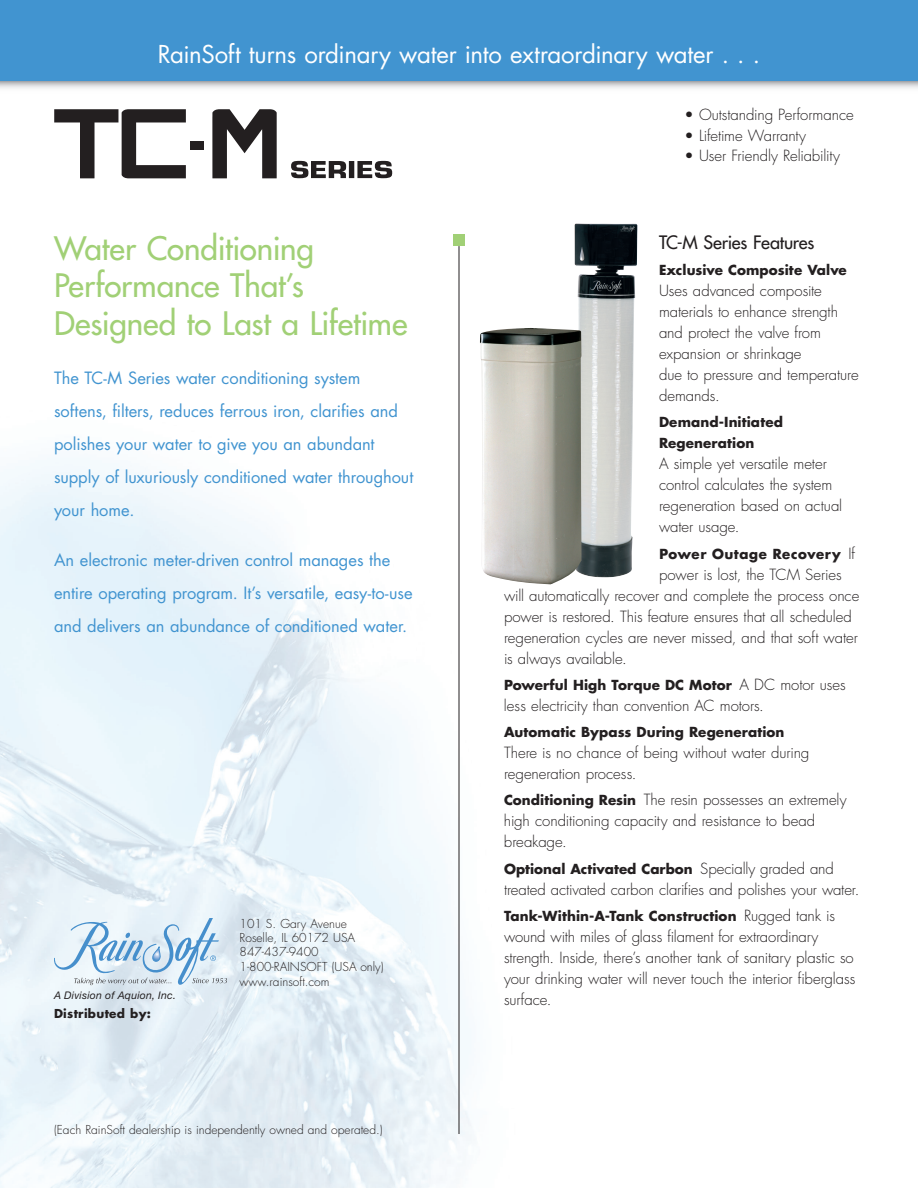
<style>
.page{position:relative;width:918px;height:1188px;background:#fff}
.page>*{position:absolute;margin:0;border:0;box-sizing:border-box;transform-origin:0 0}
.t1{font:82.5px "Orena";color:#231f20}
.t2{font:500 31.5px/37.5px "Futura Std";letter-spacing:-.005em;color:#a1d076}
.t3{font:24px "Futura Std";letter-spacing:-.01em;color:#fff}
.t4{font:500 18px "Futura Std";letter-spacing:-.01em;color:#231f20}
.t5{font:16.5px/33px "Futura Std";letter-spacing:-.005em;color:#4194d0}
.t6{font:300 15px/21px "Futura Std";letter-spacing:-.005em;color:#231f20}
.t7{font:300 15px/21px "Futura";letter-spacing:-.005em;color:#231f20}
.t8{font:700 13.5px/21px "Futura Std";letter-spacing:.005em;color:#231f20}
.t9{font:700 13.5px "Futura";letter-spacing:.02em;color:#231f20}
.t10{font:300 12px/14.4px "Futura Std";color:#231f20}
.t11{font:700 12px "Futura Std";letter-spacing:.025em;color:#231f20}
.t12{font:italic 10.5px "Helvetica Neue LT Std";letter-spacing:.02em;color:#231f20}
.s1{font-weight:300;font-size:15px}
.s2{font-weight:700;font-size:13.5px}
</style>
<div class="page">
<img style="left:0;top:141px;width:472px;height:1047px">
<hr style="left:459px;top:246px;width:1px;height:888px;background:#231f20">
<div style="left:453px;top:234px;width:12px;height:12px;background:#a1d076"></div>
<svg style="left:54px;top:918px;width:173px;height:67px;background:#cadeed"></svg>
<div style="left:0;top:0;width:918px;height:81px;background:#4194d0"></div>
<img style="left:574px;top:224px;width:61px;height:353px">
<img style="left:480px;top:328px;width:101px;height:256px">
<svg style="left:291px;top:161px;width:101px;height:17px"></svg>
<div style="left:191px;top:141px;width:13px;height:9px;background:#231f20"></div>
<h3 class="t3" style="left:158px;top:39px;width:604px">RainSoft turns ordinary water into extraordinary water . . .</h3>
<h1 class="t1" style="left:54px;top:109px;width:228px">TC M</h1>
<h2 class="t2" style="left:54px;top:230px;width:355px">Water Conditioning<br>Performance That’s<br>Designed to Last a Lifetime</h2>
<p class="t5" style="left:54px;top:362px;width:361px">The TC-M Series water conditioning system softens, filters, reduces ferrous iron, clarifies and polishes your water to give you an abundant supply of luxuriously conditioned water throughout your home.</p>
<p class="t5" style="left:54px;top:544px;width:360px">An electronic meter-driven control manages the entire operating program. It’s versatile, easy-to-use and delivers an abundance of conditioned water.</p>
<p class="t12" style="left:54px;top:989px;width:123px">A Division of Aquion, Inc.</p>
<p class="t11" style="left:54px;top:1005px;width:98px">Distributed by:</p>
<p class="t10" style="left:240px;top:917px;width:146px">101 S. Gary Avenue<br>Roselle, IL 60172 USA<br>847-437-9400<br>1-800-RAINSOFT (USA only) www.rainsoft.com</p>
<p class="t10" style="left:54px;top:1123px;width:330px">(Each RainSoft dealership is independently owned and operated.)</p>
<p class="t6" style="left:685px;top:105px;width:171px">• Outstanding Performance</p>
<p class="t6" style="left:685px;top:125px;width:123px">• Lifetime Warranty</p>
<p class="t6" style="left:685px;top:146px;width:157px">• User Friendly Reliability</p>
<p class="t4" style="left:659px;top:231px;width:157px">TC-M Series Features</p>
<p class="t8" style="left:659px;top:259px;width:189px">Exclusive Composite Valve</p>
<p class="t6" style="left:659px;top:281px;width:201px">Uses advanced composite materials to enhance strength and protect the valve from expansion or shrinkage<br>due to pressure and temperature demands.</p>
<p class="t8" style="left:659px;top:412px;width:125px">Demand-Initiated<br>Regeneration</p>
<p class="t6" style="left:659px;top:454px;width:185px">A simple yet versatile meter control calculates the system regeneration based on actual water usage.</p>
<p class="t9" style="left:659px;top:544px;width:198px">Power Outage Recovery <span class="s1">If</span></p>
<p class="t7" style="left:504px;top:564px;width:357px;text-indent:155px">power is lost, the TCM Series will automatically recover and complete the process once power is restored. This feature ensures that all scheduled regeneration cycles are never missed, and that soft water is always available.</p>
<p class="t8" style="left:504px;top:674px;width:343px">Powerful High Torque DC Motor <span class="s1">A DC motor uses</span></p>
<p class="t6" style="left:504px;top:695px;width:261px">less electricity than convention AC motors.</p>
<p class="t8" style="left:504px;top:721px;width:282px">Automatic Bypass During Regeneration</p>
<p class="t6" style="left:504px;top:743px;width:307px">There is no chance of being without water during regeneration process.</p>
<p class="t6" style="left:504px;top:790px;width:344px"><span class="s2">Conditioning Resin</span> The resin possesses an extremely high conditioning capacity and resistance to bead breakage.</p>
<p class="t8" style="left:504px;top:858px;width:331px">Optional Activated Carbon <span class="s1">Specially graded and</span></p>
<p class="t6" style="left:504px;top:879px;width:357px">treated activated carbon clarifies and polishes your water.</p>
<p class="t8" style="left:504px;top:905px;width:333px">Tank-Within-A-Tank Construction <span class="s1">Rugged tank is</span></p>
<p class="t6" style="left:504px;top:926px;width:353px">wound with miles of glass filament for extraordinary strength. Inside, there’s another tank of sanitary plastic so your drinking water will never touch the interior fiberglass surface.</p>
</div>
